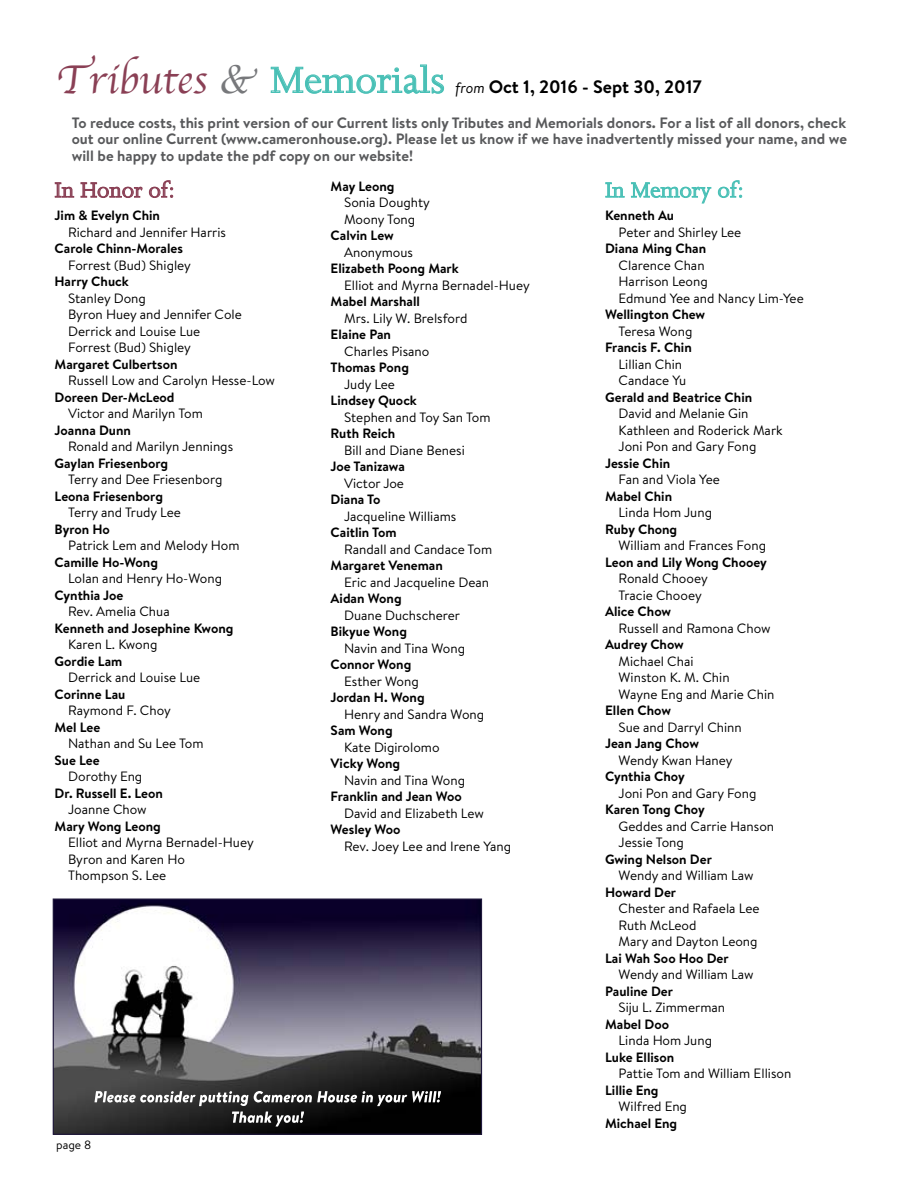
<style>
.page{position:relative;width:918px;height:1188px;background:#fff}
.page>*{position:absolute;margin:0;border:0;box-sizing:border-box;transform-origin:0 0}
.t1{font:42px "Joanna";color:#49c0b6}
.t2{font:24px "Joanna";color:#49c0b6}
.t3{font:24px "Joanna";color:#8a4055}
.t4{font:700 18px "Brandon Text";color:#000}
.t5{font:700 15px/16.5px "Brandon Text";color:#58595b;text-align:justify}
.t6{font:13.5px/16.5px "Brandon Text";color:#000}
.t7{font:700 13.5px "Brandon Text";color:#000}
.t8{font:12px "Brandon Text";color:#000}
.s1{font-family:"Apple Chancery";color:#8a4055}
.s2{font-family:"Apple Chancery";color:#77787b}
.s3{font-weight:400;font-style:italic;font-size:15px}
</style>
<div class="page">
<svg style="left:271px;top:64px;width:173px;height:30px"></svg>
<svg style="left:55px;top:182px;width:19px;height:16px"></svg>
<svg style="left:80px;top:182px;width:63px;height:16px"></svg>
<svg style="left:149px;top:180px;width:25px;height:18px"></svg>
<svg style="left:605px;top:182px;width:20px;height:16px"></svg>
<svg style="left:631px;top:182px;width:81px;height:22px"></svg>
<svg style="left:718px;top:180px;width:25px;height:18px"></svg>
<img style="left:55px;top:901px;width:425px;height:232px">
<div style="left:53px;top:899px;width:429px;height:236px;border:1px solid #20193d"></div>
<svg style="left:232px;top:1112px;width:72px;height:15px"></svg>
<svg style="left:95px;top:1091px;width:346px;height:15px"></svg>
<h1 class="t1" style="left:56px;top:54px;width:390px"><span class="s1">Tributes</span> <span class="s2">&amp;</span> Memorials</h1>
<h3 class="t4" style="left:455px;top:74px;width:248px"><span class="s3">from</span> Oct 1, 2016 - Sept 30, 2017</h3>
<p class="t5" style="left:72px;top:114px;width:777px">To reduce costs, this print version of our Current lists only Tributes and Memorials donors. For a list of all donors, check out our online Current (www.cameronhouse.org). Please let us know if we have inadvertently missed your name, and we will be happy to update the pdf copy on our website!</p>
<h2 class="t3" style="left:55px;top:175px;width:122px">In Honor of:</h2>
<p class="t7" style="left:55px;top:206px;width:107px">Jim &amp; Evelyn Chin</p>
<p class="t6" style="left:68px;top:224px;width:159px">Richard and Jennifer Harris</p>
<p class="t7" style="left:55px;top:239px;width:130px">Carole Chinn-Morales</p>
<p class="t6" style="left:68px;top:257px;width:124px">Forrest (Bud) Shigley</p>
<p class="t7" style="left:55px;top:272px;width:76px">Harry Chuck</p>
<p class="t6" style="left:68px;top:290px;width:175px">Stanley Dong<br>Byron Huey and Jennifer Cole<br>Derrick and Louise Lue<br>Forrest (Bud) Shigley</p>
<p class="t7" style="left:55px;top:355px;width:124px">Margaret Culbertson</p>
<p class="t6" style="left:68px;top:372px;width:208px">Russell Low and Carolyn Hesse-Low</p>
<p class="t7" style="left:55px;top:388px;width:121px">Doreen Der-McLeod</p>
<p class="t6" style="left:68px;top:405px;width:136px">Victor and Marilyn Tom</p>
<p class="t7" style="left:55px;top:421px;width:78px">Joanna Dunn</p>
<p class="t6" style="left:68px;top:438px;width:167px">Ronald and Marilyn Jennings</p>
<p class="t7" style="left:55px;top:454px;width:115px">Gaylan Friesenborg</p>
<p class="t6" style="left:68px;top:471px;width:156px">Terry and Dee Friesenborg</p>
<p class="t7" style="left:55px;top:487px;width:110px">Leona Friesenborg</p>
<p class="t6" style="left:68px;top:504px;width:114px">Terry and Trudy Lee</p>
<p class="t7" style="left:55px;top:520px;width:57px">Byron Ho</p>
<p class="t6" style="left:68px;top:537px;width:173px">Patrick Lem and Melody Hom</p>
<p class="t7" style="left:55px;top:553px;width:105px">Camille Ho-Wong</p>
<p class="t6" style="left:68px;top:570px;width:155px">Lolan and Henry Ho-Wong</p>
<p class="t7" style="left:55px;top:586px;width:70px">Cynthia Joe</p>
<p class="t6" style="left:68px;top:603px;width:103px">Rev. Amelia Chua</p>
<p class="t7" style="left:55px;top:619px;width:180px">Kenneth and Josephine Kwong</p>
<p class="t6" style="left:68px;top:636px;width:91px">Karen L. Kwong</p>
<p class="t7" style="left:55px;top:652px;width:69px">Gordie Lam</p>
<p class="t6" style="left:68px;top:669px;width:134px">Derrick and Louise Lue</p>
<p class="t7" style="left:55px;top:685px;width:72px">Corinne Lau</p>
<p class="t6" style="left:68px;top:702px;width:104px">Raymond F. Choy</p>
<p class="t7" style="left:55px;top:718px;width:47px">Mel Lee</p>
<p class="t6" style="left:68px;top:735px;width:137px">Nathan and Su Lee Tom</p>
<p class="t7" style="left:55px;top:751px;width:47px">Sue Lee</p>
<p class="t6" style="left:68px;top:768px;width:76px">Dorothy Eng</p>
<p class="t7" style="left:55px;top:784px;width:110px">Dr. Russell E. Leon</p>
<p class="t6" style="left:68px;top:801px;width:80px">Joanne Chow</p>
<p class="t7" style="left:55px;top:817px;width:108px">Mary Wong Leong</p>
<p class="t6" style="left:68px;top:834px;width:187px">Elliot and Myrna Bernadel-Huey<br>Byron and Karen Ho<br>Thompson S. Lee</p>
<p class="t7" style="left:331px;top:177px;width:65px">May Leong</p>
<p class="t6" style="left:344px;top:194px;width:87px">Sonia Doughty<br>Moony Tong</p>
<p class="t7" style="left:331px;top:226px;width:65px">Calvin Lew</p>
<p class="t6" style="left:344px;top:243px;width:70px">Anonymous</p>
<p class="t7" style="left:331px;top:259px;width:130px">Elizabeth Poong Mark</p>
<p class="t6" style="left:344px;top:276px;width:187px">Elliot and Myrna Bernadel-Huey</p>
<p class="t7" style="left:331px;top:292px;width:91px">Mabel Marshall</p>
<p class="t6" style="left:344px;top:309px;width:125px">Mrs. Lily W. Brelsford</p>
<p class="t7" style="left:331px;top:325px;width:62px">Elaine Pan</p>
<p class="t6" style="left:344px;top:342px;width:87px">Charles Pisano</p>
<p class="t7" style="left:331px;top:358px;width:80px">Thomas Pong</p>
<p class="t6" style="left:344px;top:375px;width:52px">Judy Lee</p>
<p class="t7" style="left:331px;top:391px;width:88px">Lindsey Quock</p>
<p class="t6" style="left:344px;top:408px;width:148px">Stephen and Toy San Tom</p>
<p class="t7" style="left:331px;top:424px;width:66px">Ruth Reich</p>
<p class="t6" style="left:344px;top:441px;width:122px">Bill and Diane Benesi</p>
<p class="t7" style="left:331px;top:457px;width:76px">Joe Tanizawa</p>
<p class="t6" style="left:344px;top:474px;width:61px">Victor Joe</p>
<p class="t7" style="left:331px;top:490px;width:51px">Diana To</p>
<p class="t6" style="left:344px;top:507px;width:114px">Jacqueline Williams</p>
<p class="t7" style="left:331px;top:523px;width:68px">Caitlin Tom</p>
<p class="t6" style="left:344px;top:540px;width:150px">Randall and Candace Tom</p>
<p class="t7" style="left:331px;top:556px;width:114px">Margaret Veneman</p>
<p class="t6" style="left:344px;top:573px;width:147px">Eric and Jacqueline Dean</p>
<p class="t7" style="left:331px;top:589px;width:72px">Aidan Wong</p>
<p class="t6" style="left:344px;top:606px;width:117px">Duane Duchscherer</p>
<p class="t7" style="left:331px;top:622px;width:78px">Bikyue Wong</p>
<p class="t6" style="left:344px;top:639px;width:123px">Navin and Tina Wong</p>
<p class="t7" style="left:331px;top:655px;width:82px">Connor Wong</p>
<p class="t6" style="left:344px;top:672px;width:76px">Esther Wong</p>
<p class="t7" style="left:331px;top:688px;width:96px">Jordan H. Wong</p>
<p class="t6" style="left:344px;top:705px;width:142px">Henry and Sandra Wong</p>
<p class="t7" style="left:331px;top:721px;width:64px">Sam Wong</p>
<p class="t6" style="left:344px;top:738px;width:97px">Kate Digirolomo</p>
<p class="t7" style="left:331px;top:754px;width:71px">Vicky Wong</p>
<p class="t6" style="left:344px;top:771px;width:123px">Navin and Tina Wong</p>
<p class="t7" style="left:331px;top:787px;width:133px">Franklin and Jean Woo</p>
<p class="t6" style="left:344px;top:804px;width:141px">David and Elizabeth Lew</p>
<p class="t7" style="left:331px;top:820px;width:71px">Wesley Woo</p>
<p class="t6" style="left:344px;top:837px;width:168px">Rev. Joey Lee and Irene Yang</p>
<p class="t8" style="left:56px;top:1137px;width:37px">page 8</p>
<h2 class="t2" style="left:605px;top:175px;width:140px">In Memory of:</h2>
<p class="t7" style="left:605px;top:206px;width:70px">Kenneth Au</p>
<p class="t6" style="left:619px;top:224px;width:124px">Peter and Shirley Lee</p>
<p class="t7" style="left:605px;top:239px;width:103px">Diana Ming Chan</p>
<p class="t6" style="left:619px;top:257px;width:187px">Clarence Chan<br>Harrison Leong<br>Edmund Yee and Nancy Lim-Yee</p>
<p class="t7" style="left:605px;top:305px;width:102px">Wellington Chew</p>
<p class="t6" style="left:619px;top:323px;width:75px">Teresa Wong</p>
<p class="t7" style="left:605px;top:338px;width:88px">Francis F. Chin</p>
<p class="t6" style="left:619px;top:356px;width:69px">Lillian Chin<br>Candace Yu</p>
<p class="t7" style="left:605px;top:388px;width:149px">Gerald and Beatrice Chin</p>
<p class="t6" style="left:619px;top:405px;width:166px">David and Melanie Gin<br>Kathleen and Roderick Mark<br>Joni Pon and Gary Fong</p>
<p class="t7" style="left:605px;top:454px;width:67px">Jessie Chin</p>
<p class="t6" style="left:619px;top:471px;width:103px">Fan and Viola Yee</p>
<p class="t7" style="left:605px;top:487px;width:69px">Mabel Chin</p>
<p class="t6" style="left:619px;top:504px;width:95px">Linda Hom Jung</p>
<p class="t7" style="left:605px;top:520px;width:74px">Ruby Chong</p>
<p class="t6" style="left:619px;top:537px;width:149px">William and Frances Fong</p>
<p class="t7" style="left:605px;top:553px;width:163px">Leon and Lily Wong Chooey</p>
<p class="t6" style="left:619px;top:570px;width:91px">Ronald Chooey<br>Tracie Chooey</p>
<p class="t7" style="left:605px;top:602px;width:68px">Alice Chow</p>
<p class="t6" style="left:619px;top:620px;width:154px">Russell and Ramona Chow</p>
<p class="t7" style="left:605px;top:635px;width:80px">Audrey Chow</p>
<p class="t6" style="left:619px;top:653px;width:157px">Michael Chai<br>Winston K. M. Chin<br>Wayne Eng and Marie Chin</p>
<p class="t7" style="left:605px;top:701px;width:67px">Ellen Chow</p>
<p class="t6" style="left:619px;top:719px;width:125px">Sue and Darryl Chinn</p>
<p class="t7" style="left:605px;top:734px;width:95px">Jean Jang Chow</p>
<p class="t6" style="left:619px;top:752px;width:115px">Wendy Kwan Haney</p>
<p class="t7" style="left:605px;top:767px;width:81px">Cynthia Choy</p>
<p class="t6" style="left:619px;top:785px;width:139px">Joni Pon and Gary Fong</p>
<p class="t7" style="left:605px;top:800px;width:101px">Karen Tong Choy</p>
<p class="t6" style="left:619px;top:817px;width:157px">Geddes and Carrie Hanson<br>Jessie Tong</p>
<p class="t7" style="left:605px;top:850px;width:108px">Gwing Nelson Der</p>
<p class="t6" style="left:619px;top:867px;width:137px">Wendy and William Law</p>
<p class="t7" style="left:605px;top:883px;width:73px">Howard Der</p>
<p class="t6" style="left:619px;top:900px;width:142px">Chester and Rafaela Lee<br>Ruth McLeod<br>Mary and Dayton Leong</p>
<p class="t7" style="left:605px;top:949px;width:125px">Lai Wah Soo Hoo Der</p>
<p class="t6" style="left:619px;top:966px;width:137px">Wendy and William Law</p>
<p class="t7" style="left:605px;top:982px;width:69px">Pauline Der</p>
<p class="t6" style="left:619px;top:999px;width:108px">Siju L. Zimmerman</p>
<p class="t7" style="left:605px;top:1015px;width:65px">Mabel Doo</p>
<p class="t6" style="left:619px;top:1032px;width:95px">Linda Hom Jung</p>
<p class="t7" style="left:605px;top:1048px;width:71px">Luke Ellison</p>
<p class="t6" style="left:619px;top:1065px;width:174px">Pattie Tom and William Ellison</p>
<p class="t7" style="left:605px;top:1081px;width:55px">Lillie Eng</p>
<p class="t6" style="left:619px;top:1098px;width:70px">Wilfred Eng</p>
<p class="t7" style="left:605px;top:1114px;width:74px">Michael Eng</p>
</div>
